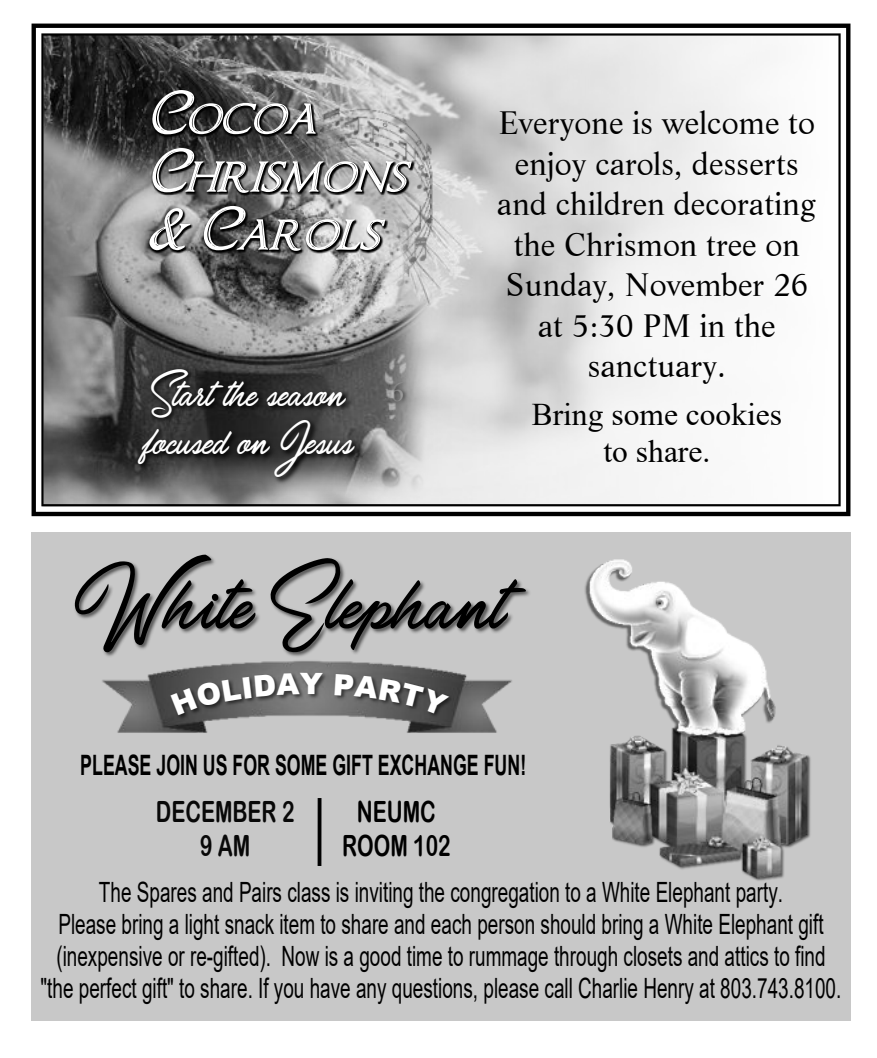
<style>
.page{position:relative;width:877px;height:1058px;background:#fff}
.page>*{position:absolute;margin:0;border:0;box-sizing:border-box;transform-origin:0 0}
.t1{font:80.5px "Carolina Mountains Personal Use";color:#000;scale:1.06 1}
.t2{font:900 73.67px "Arial";color:#000;scale:.4 1}
.t3{font:41.12px/48.1px "Carolina Mountains Personal Use";color:#fff}
.t4{font:31.5px/40.4px "Life BT";color:#000;text-align:center}
.t5{font:31.5px/36.2px "Times New Roman";color:#000;text-align:center}
.t6{font:900 29.4px "Arial";color:#fff}
.t7{font:29.22px/33.8px "Arial Rounded MT Bold";color:#080808;text-align:center;scale:.72 1}
.t8{font:29.22px/33.8px "Arial Rounded MT Bold";color:#000;text-align:center;scale:.72 1}
.t9{font:28px/32px "Arial";color:#000;text-align:center;scale:.68 1}
.t10{font:700 28px "Arial";color:#000;scale:.63 1}
.t11{font:26.95px "Times New Roman";color:#fff}
</style>
<div class="page">
<svg style="left:32px;top:24px;width:818px;height:492px"></svg>
<img style="left:107px;top:59px;width:335px;height:68px">
<img style="left:39px;top:127px;width:412px;height:390px">
<img style="left:127px;top:353px;width:262px;height:133px">
<img style="left:146px;top:82px;width:283px;height:184px">
<svg style="left:152px;top:90px;width:164px;height:44px;background:#686868"></svg>
<svg style="left:152px;top:148px;width:260px;height:45px"></svg>
<svg style="left:149px;top:208px;width:42px;height:42px"></svg>
<svg style="left:204px;top:206px;width:181px;height:45px;background:#8f8f8f"></svg>
<div style="left:32px;top:532px;width:818px;height:488px;background:#c8c8c8"></div>
<img style="left:75px;top:555px;width:455px;height:101px">
<img style="left:102px;top:656px;width:410px;height:77px">
<img style="left:609px;top:740px;width:202px;height:141px">
<img style="left:584px;top:559px;width:192px;height:181px">
<svg style="left:171px;top:672px;width:129px;height:43px;background:#525252"></svg>
<svg style="left:335px;top:673px;width:114px;height:43px;background:#4e4e4e"></svg>
<h3 class="t3" style="left:141px;top:371px;width:212px">Start the season focused on Jesus</h3>
<p class="t11" style="left:154px;top:382px;width:251px">Sunday, November 26</p>
<p class="t4" style="left:497px;top:106px;width:321px">Everyone is welcome to enjoy carols, desserts and children decorating the Chrismon tree on<br>Sunday, November 26 at 5:30 PM in the sanctuary.</p>
<p class="t5" style="left:532px;top:399px;width:252px">Bring some cookies to share.</p>
<h1 class="t1" style="left:82px;top:560px;width:398px">White Elephant</h1>
<p class="t6" style="left:300px;top:673px;width:24px">Y</p>
<p class="t10" style="left:80px;top:754px;width:709px">PLEASE JOIN US FOR SOME GIFT EXCHANGE FUN!</p>
<p class="t7" style="left:156px;top:797px;width:194px">DECEMBER 2<br>9 AM</p>
<h2 class="t2" style="left:315px;top:798px;width:22px">|</h2>
<p class="t8" style="left:342px;top:797px;width:152px">NEUMC<br>ROOM 102</p>
<p class="t9" style="left:41px;top:878px;width:1179px">The Spares and Pairs class is inviting the congregation to a White Elephant party.<br>Please bring a light snack item to share and each person should bring a White Elephant gift (inexpensive or re-gifted). Now is a good time to rummage through closets and attics to find "the perfect gift" to share. If you have any questions, please call Charlie Henry at 803.743.8100.</p>
</div>
